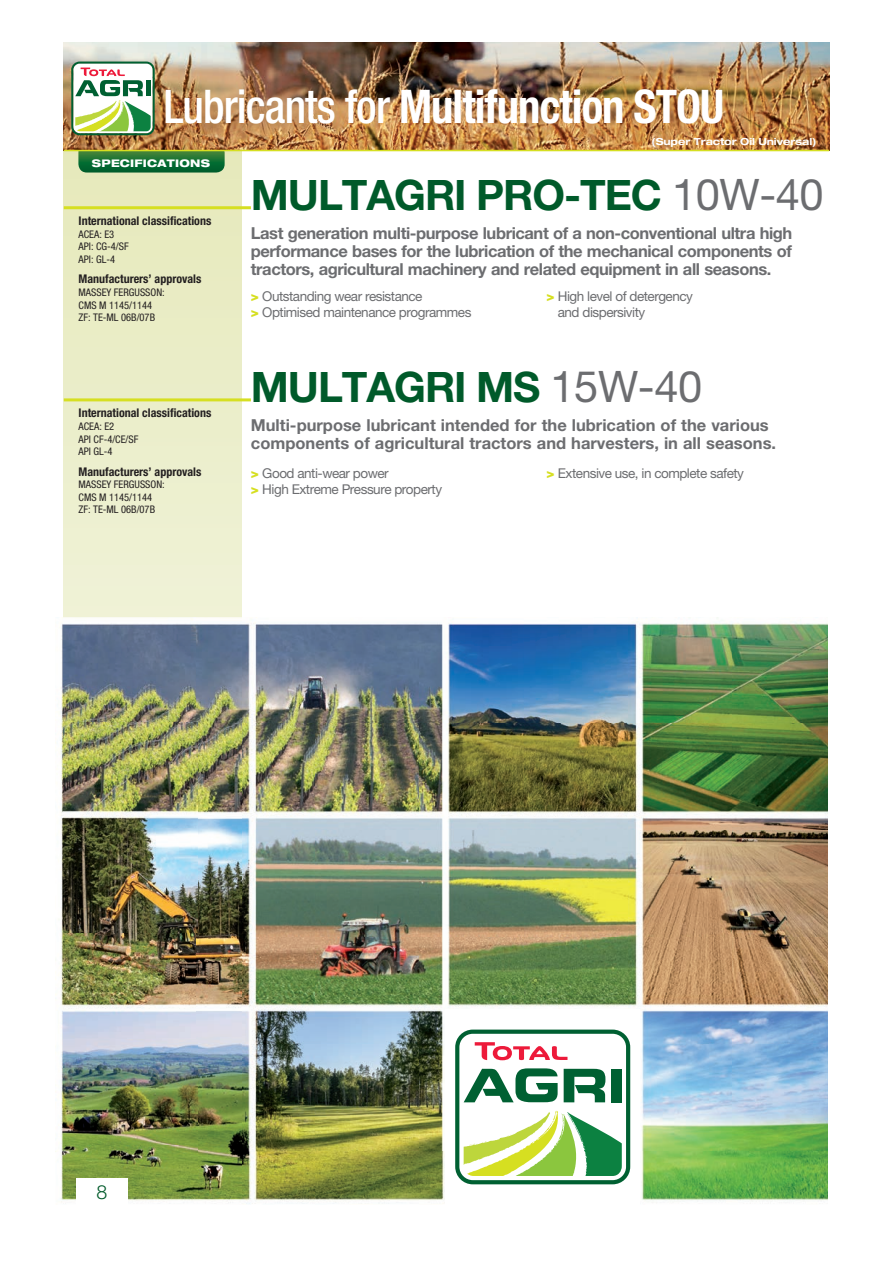
<style>
.page{position:relative;width:893px;height:1263px;background:#fff}
.page>*{position:absolute;margin:0;border:0;box-sizing:border-box;transform-origin:0 0}
.t1{font:700 condensed 46.5px "Helvetica Neue LT Std";letter-spacing:-.02em;color:#fff;scale:.96 1}
.t2{font:700 42px "Helvetica Neue LT Std";letter-spacing:-.025em;color:#005a2a}
.t3{font:300 19.5px "Helvetica Neue LT Std";color:#005a2a}
.t4{font:700 16.5px/18px "Helvetica Neue LT Std";color:#6c6d70;text-align:justify}
.t5{font:13.5px/16.2px "Helvetica Neue LT Std";letter-spacing:-.035em;color:#6c6d70}
.t6{font:700 condensed 12px "Helvetica Neue LT Std";color:#231f20}
.t7{font:condensed 10.5px/12.6px "Helvetica Neue LT Std";color:#231f20}
.t8{font:800 expanded 10.5px "Helvetica Neue LT Std";letter-spacing:.025em;color:#fff}
.t9{font:700 expanded 9.75px "Helvetica Neue LT";letter-spacing:-.01em;color:#fff}
.s1{font-weight:500}
.s2{font-weight:400;font-size:43.5px;color:#6c6d70}
.s3{font-weight:800;color:#d6df21}
</style>
<div class="page">
<div style="left:64px;top:149px;width:177px;height:468px;background:linear-gradient(to right,#ebeec9,#ebeec9)"></div>
<img style="left:60px;top:617px;width:4px;height:534px">
<img style="left:241px;top:617px;width:587px;height:534px">
<img style="left:61px;top:1151px;width:767px;height:53px">
<img style="left:64px;top:617px;width:177px;height:581px">
<div style="left:446px;top:1010px;width:194px;height:199px;background:#fff"></div>
<svg style="left:455px;top:1029px;width:175px;height:155px"></svg>
<div style="left:77px;top:1178px;width:51px;height:32px;background:#fff"></div>
<svg style="left:78px;top:151px;width:147px;height:22px"></svg>
<img style="left:64px;top:43px;width:765px;height:107px">
<hr style="left:64px;top:150px;width:765px;height:1px;background:#d6df21">
<svg style="left:71px;top:62px;width:84px;height:73px"></svg>
<hr style="left:64px;top:206px;width:187px;height:3px;background:#d6df21">
<hr style="left:64px;top:398px;width:187px;height:3px;background:#d6df21">
<h1 class="t1" style="left:164px;top:78px;width:585px"><span class="s1">Lubricants for</span> Multifunction STOU</h1>
<p class="t9" style="left:651px;top:136px;width:166px">(Super Tractor Oil Universal)</p>
<p class="t8" style="left:92px;top:156px;width:120px">SPECIFICATIONS</p>
<p class="t6" style="left:79px;top:214px;width:134px">International classifications</p>
<p class="t7" style="left:79px;top:228px;width:52px">ACEA: E3<br>API: CG-4/SF<br>API: GL-4</p>
<p class="t6" style="left:79px;top:272px;width:124px">Manufacturers’ approvals</p>
<p class="t7" style="left:79px;top:286px;width:88px">MASSEY FERGUSSON:<br>CMS M 1145/1144<br>ZF: TE-ML 06B/07B</p>
<p class="t6" style="left:79px;top:406px;width:134px">International classifications</p>
<p class="t7" style="left:79px;top:420px;width:61px">ACEA: E2<br>API CF-4/CE/SF<br>API GL-4</p>
<p class="t6" style="left:79px;top:464px;width:124px">Manufacturers’ approvals</p>
<p class="t7" style="left:79px;top:478px;width:88px">MASSEY FERGUSSON:<br>CMS M 1145/1144<br>ZF: TE-ML 06B/07B</p>
<h2 class="t2" style="left:251px;top:169px;width:574px">MULTAGRI PRO-TEC <span class="s2">10W-40</span></h2>
<p class="t4" style="left:251px;top:224px;width:543px">Last generation multi-purpose lubricant of a non-conventional ultra high performance bases for the lubrication of the mechanical components of tractors, agricultural machinery and related equipment in all seasons.</p>
<p class="t5" style="left:251px;top:288px;width:222px"><span class="s3">&gt;</span> Outstanding wear resistance<br><span class="s3">&gt;</span> Optimised maintenance programmes</p>
<p class="t5" style="left:558px;top:288px;width:137px;text-indent:-11px"><span class="s3">&gt;</span> High level of detergency and dispersivity</p>
<h2 class="t2" style="left:251px;top:361px;width:453px">MULTAGRI MS <span class="s2">15W-40</span></h2>
<p class="t4" style="left:251px;top:416px;width:527px">Multi-purpose lubricant intended for the lubrication of the various components of agricultural tractors and harvesters, in all seasons.</p>
<p class="t5" style="left:251px;top:465px;width:193px"><span class="s3">&gt;</span> Good anti-wear power<br><span class="s3">&gt;</span> High Extreme Pressure property</p>
<p class="t5" style="left:546px;top:465px;width:199px"><span class="s3">&gt;</span> Extensive use, in complete safety</p>
<p class="t3" style="left:97px;top:1180px;width:12px">8</p>
</div>
